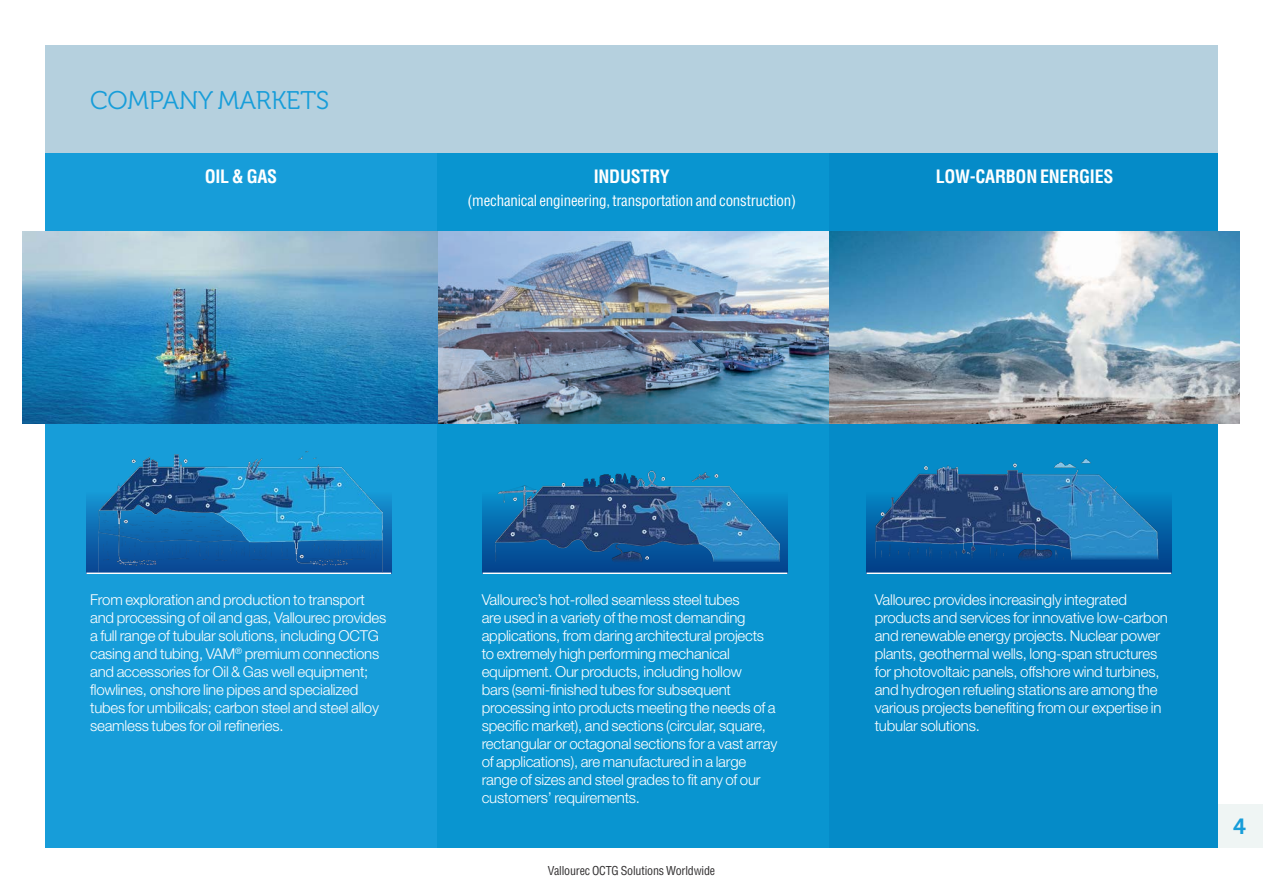
<style>
.page{position:relative;width:1263px;height:893px;background:#fff}
.page>*{position:absolute;margin:0;border:0;box-sizing:border-box;transform-origin:0 0}
.TITRE_NIVEAU_2{font:25.5px "Museo Cyrl 300";letter-spacing:-.005em;color:#179dd9}
.t1{font:21.75px "Museo 700";color:#179dd9}
.body_intro{font:700 condensed 18px "Helvetica LT Std";letter-spacing:-.015em;color:#fff}
.Body_Intro_10_12__OK{font:300 15px/18px "Helvetica Neue LT Std";letter-spacing:-.015em;color:#fff}
.body_intro-2{font:condensed 15px "Helvetica LT Std";letter-spacing:-.01em;color:#fff}
.t2{font:condensed 12px "Helvetica LT Std";letter-spacing:-.015em;color:#312f30}
</style>
<div class="page">
<div style="left:1233px;top:805px;width:30px;height:43px;background:#eff5f4"></div>
<div style="left:1218px;top:805px;width:43px;height:43px;background:#eff5f4"></div>
<div style="left:45px;top:45px;width:1173px;height:803px;background:#b5d0de"></div>
<div style="left:829px;top:153px;width:389px;height:695px;background:#058bc8"></div>
<div style="left:45px;top:153px;width:392px;height:695px;background:#179dd9"></div>
<div style="left:437px;top:153px;width:392px;height:695px;background:#0995d0"></div>
<img style="left:437px;top:232px;width:803px;height:191px">
<svg style="left:483px;top:499px;width:304px;height:74px;background:#125095"></svg>
<hr style="left:483px;top:573px;width:304px;height:1px;background:#fff">
<img style="left:482px;top:470px;width:304px;height:96px">
<div style="left:866px;top:432px;width:305px;height:141px;background:#024089"></div>
<hr style="left:866px;top:573px;width:305px;height:1px;background:#fff">
<img style="left:866px;top:432px;width:306px;height:134px">
<svg style="left:86px;top:499px;width:305px;height:74px"></svg>
<hr style="left:86px;top:573px;width:305px;height:1px;background:#fff">
<img style="left:93px;top:451px;width:293px;height:122px">
<svg style="left:23px;top:232px;width:414px;height:191px;background:#5095bd"></svg>
<p class="TITRE_NIVEAU_2" style="left:90px;top:87px;width:240px">COMPANY MARKETS</p>
<p class="body_intro" style="left:205px;top:166px;width:74px">OIL &amp; GAS</p>
<p class="body_intro" style="left:594px;top:166px;width:78px">INDUSTRY</p>
<p class="body_intro-2" style="left:467px;top:191px;width:330px">(mechanical engineering, transportation and construction)</p>
<p class="body_intro" style="left:936px;top:166px;width:179px">LOW-CARBON ENERGIES</p>
<p class="Body_Intro_10_12__OK" style="left:90px;top:590px;width:298px">From exploration and production to transport and processing of oil and gas, Vallourec provides a full range of tubular solutions, including OCTG casing and tubing, VAM<sup>®</sup> premium connections and accessories for Oil &amp; Gas well equipment; flowlines, onshore line pipes and specialized tubes for umbilicals; carbon steel and steel alloy seamless tubes for oil refineries.</p>
<p class="Body_Intro_10_12__OK" style="left:482px;top:590px;width:297px">Vallourec’s hot-rolled seamless steel tubes<br>are used in a variety of the most demanding applications, from daring architectural projects to extremely high performing mechanical equipment. Our products, including hollow<br>bars (semi-finished tubes for subsequent processing into products meeting the needs of a specific market), and sections (circular, square, rectangular or octagonal sections for a vast array of applications), are manufactured in a large range of sizes and steel grades to fit any of our customers’ requirements.</p>
<p class="Body_Intro_10_12__OK" style="left:875px;top:590px;width:295px">Vallourec provides increasingly integrated products and services for innovative low-carbon and renewable energy projects. Nuclear power plants, geothermal wells, long-span structures for photovoltaic panels, offshore wind turbines, and hydrogen refueling stations are among the various projects benefiting from our expertise in tubular solutions.</p>
<p class="t2" style="left:548px;top:863px;width:169px">Vallourec OCTG Solutions Worldwide</p>
<h2 class="t1" style="left:1233px;top:815px;width:14px">4</h2>
</div>
